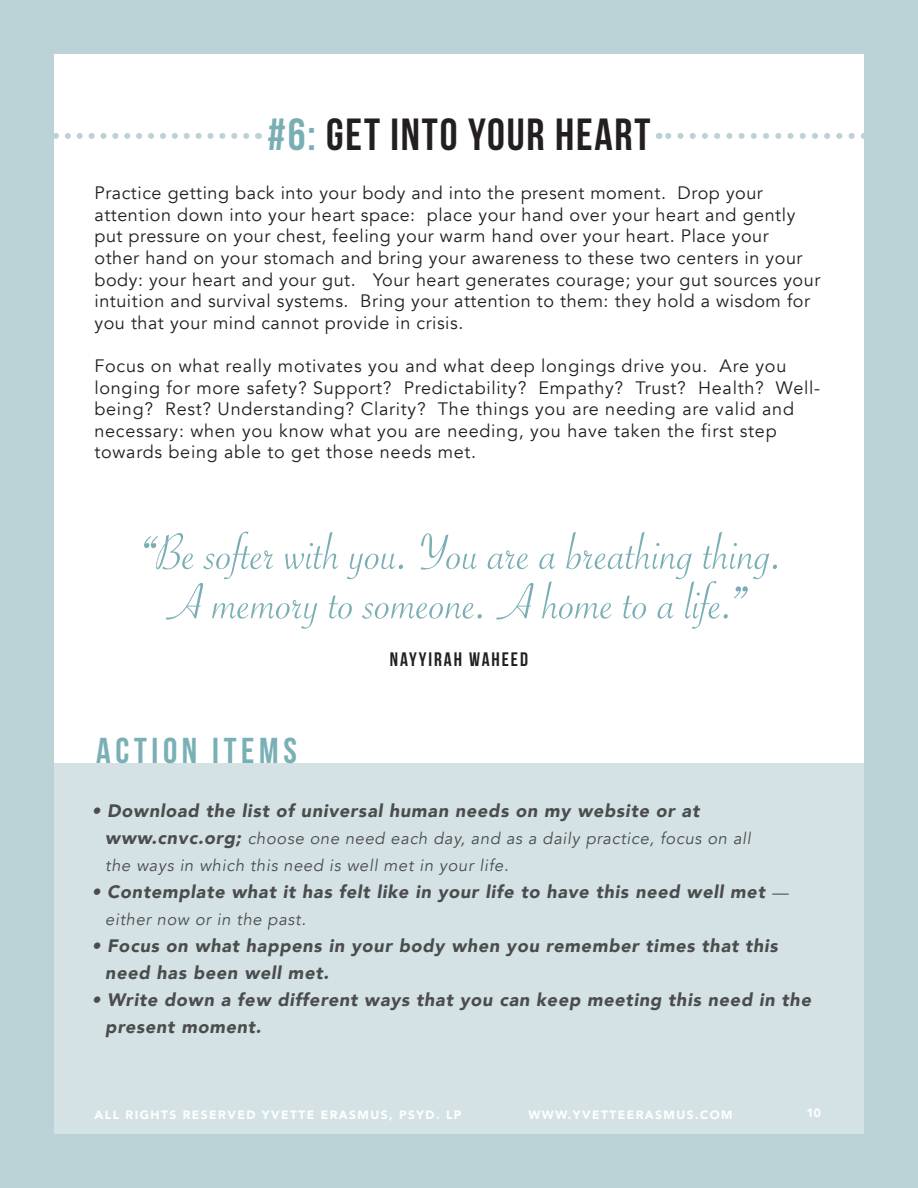
<style>
.page{position:relative;width:918px;height:1188px;background:#bbd2d6}
.page>*{position:absolute;margin:0;border:0;box-sizing:border-box;transform-origin:0 0}
.t1{font:54px/49.5px "Savoye Let Plain";color:#7aaeb5;text-align:center}
.t2{font:45px "Bebas Neue";letter-spacing:.04em;color:#231f20}
.t3{font:36px "Bebas Neue";letter-spacing:.13em;color:#79b0b6}
.t4{font:19.5px "Bebas Neue";letter-spacing:.1em;color:#231f20}
.t5{font:18px/21.6px "Avenir";letter-spacing:.03em;color:#231f20}
.t6{font:italic 900 18px/27px "Avenir";letter-spacing:.04em;color:#4b4c4d}
.t7{font:italic 16.5px/27px "Avenir";letter-spacing:.04em;color:#4b4c4d}
.t8{font:900 12px "Avenir";letter-spacing:.12em;color:#fff}
.s1{color:#7aaeb5}
.s2{font-size:81px}
.s3{font-weight:400}
.s4{font-weight:900;font-size:18px}
.s5{font-weight:400;font-size:16.5px}
</style>
<div class="page">
<div style="left:54px;top:54px;width:810px;height:1080px;background:#fff"></div>
<svg style="left:54px;top:133px;width:192px;height:6px"></svg>
<svg style="left:659px;top:133px;width:205px;height:6px"></svg>
<div style="left:54px;top:763px;width:810px;height:371px;background:#d4e2e5"></div>
<p class="t2" style="left:267px;top:110px;width:385px"><span class="s1">#6:</span> GET INTO YOUR HEART</p>
<p class="t5" style="left:94px;top:182px;width:727px">Practice getting back into your body and into the present moment. Drop your attention down into your heart space: place your hand over your heart and gently put pressure on your chest, feeling your warm hand over your heart. Place your<br>other hand on your stomach and bring your awareness to these two centers in your body: your heart and your gut. Your heart generates courage; your gut sources your intuition and survival systems. Bring your attention to them: they hold a wisdom for you that your mind cannot provide in crisis.</p>
<p class="t5" style="left:94px;top:355px;width:727px">Focus on what really motivates you and what deep longings drive you. Are you longing for more safety? Support? Predictability? Empathy? Trust? Health? Well&shy;being? Rest? Understanding? Clarity? The things you are needing are valid and necessary: when you know what you are needing, you have taken the first step towards being able to get those needs met.</p>
<p class="t1" style="left:134px;top:528px;width:652px"><span class="s2">“</span>Be softer with you. You are a breathing thing.<br>A memory to someone. A home to a life.<span class="s2">”</span></p>
<p class="t4" style="left:390px;top:649px;width:140px">NAYYIRAH WAHEED</p>
<p class="t3" style="left:96px;top:731px;width:202px">ACTION ITEMS</p>
<p class="t6" style="left:92px;top:797px;width:609px"><span class="s3">•</span> Download the list of universal human needs on my website or at</p>
<p class="t7" style="left:105px;top:825px;width:647px"><span class="s4">www.cnvc.org;</span> choose one need each day, and as a daily practice, focus on all the ways in which this need is well met in your life.</p>
<p class="t6" style="left:92px;top:878px;width:698px"><span class="s3">•</span> Contemplate what it has felt like in your life to have this need well met <span class="s5">—</span></p>
<p class="t7" style="left:105px;top:906px;width:202px">either now or in the past.</p>
<p class="t6" style="left:105px;top:932px;width:674px;text-indent:-13px"><span class="s3">•</span> Focus on what happens in your body when you remember times that this need has been well met.</p>
<p class="t6" style="left:105px;top:986px;width:707px;text-indent:-13px"><span class="s3">•</span> Write down a few different ways that you can keep meeting this need in the present moment.</p>
<p class="t8" style="left:94px;top:1104px;width:369px">ALL RIGHTS RESERVED YVETTE ERASMUS, PSYD. LP</p>
<p class="t8" style="left:529px;top:1104px;width:205px">WWW.YVETTEERASMUS.COM</p>
<p class="t8" style="left:807px;top:1103px;width:16px">10</p>
</div>
